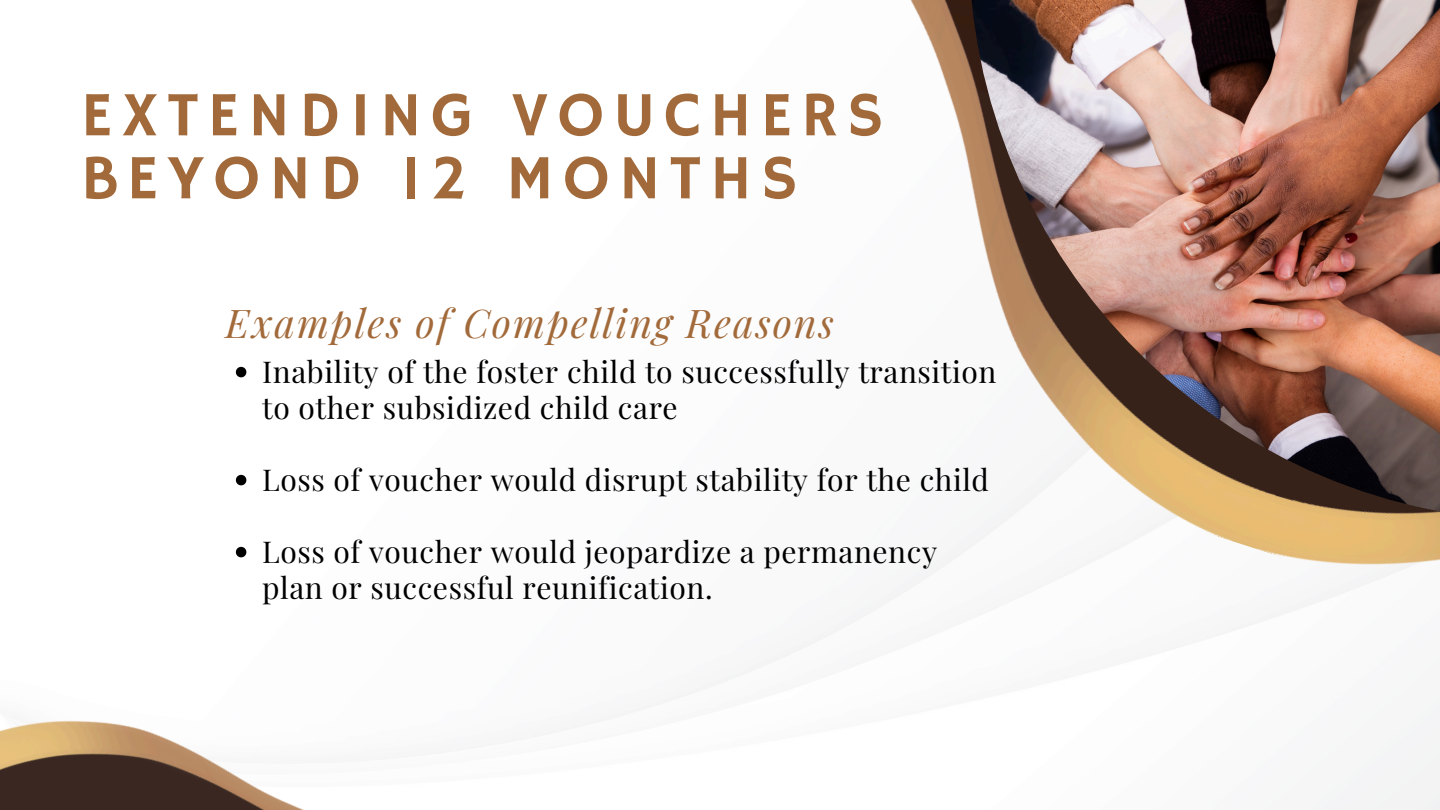
<style>
.page{position:relative;width:1440px;height:810px;background:#fff}
.page>*{position:absolute;margin:0;border:0;box-sizing:border-box;transform-origin:0 0}
.t1{font:63.2px/63px "Hammersmith One";letter-spacing:.14em;color:#a26a3a}
.t2{font:italic 39.5px "Playfair Display";letter-spacing:.05em;color:#a26a3a}
.t3{font:30px/36px "Playfair Display";letter-spacing:.02em;color:#000}
</style>
<div class="page">
<img style="left:474px;top:0;width:966px;height:670px">
<img style="left:969px;top:0;width:471px;height:521px">
<img style="left:0;top:666px;width:472px;height:144px">
<svg style="left:236px;top:367px;width:10px;height:10px"></svg>
<svg style="left:236px;top:475px;width:10px;height:10px"></svg>
<svg style="left:236px;top:547px;width:10px;height:10px"></svg>
<h1 class="t1" style="left:81px;top:86px;width:804px">EXTENDING VOUCHERS<br>BEYOND 12 MONTHS</h1>
<p class="t2" style="left:226px;top:296px;width:610px">Examples of Compelling Reasons</p>
<h2 class="t3" style="left:262px;top:352px;width:736px">Inability of the foster child to successfully transition to other subsidized child care</h2>
<p class="t3" style="left:262px;top:460px;width:728px">Loss of voucher would disrupt stability for the child</p>
<p class="t3" style="left:262px;top:532px;width:676px">Loss of voucher would jeopardize a permanency plan or successful reunification.</p>
</div>
